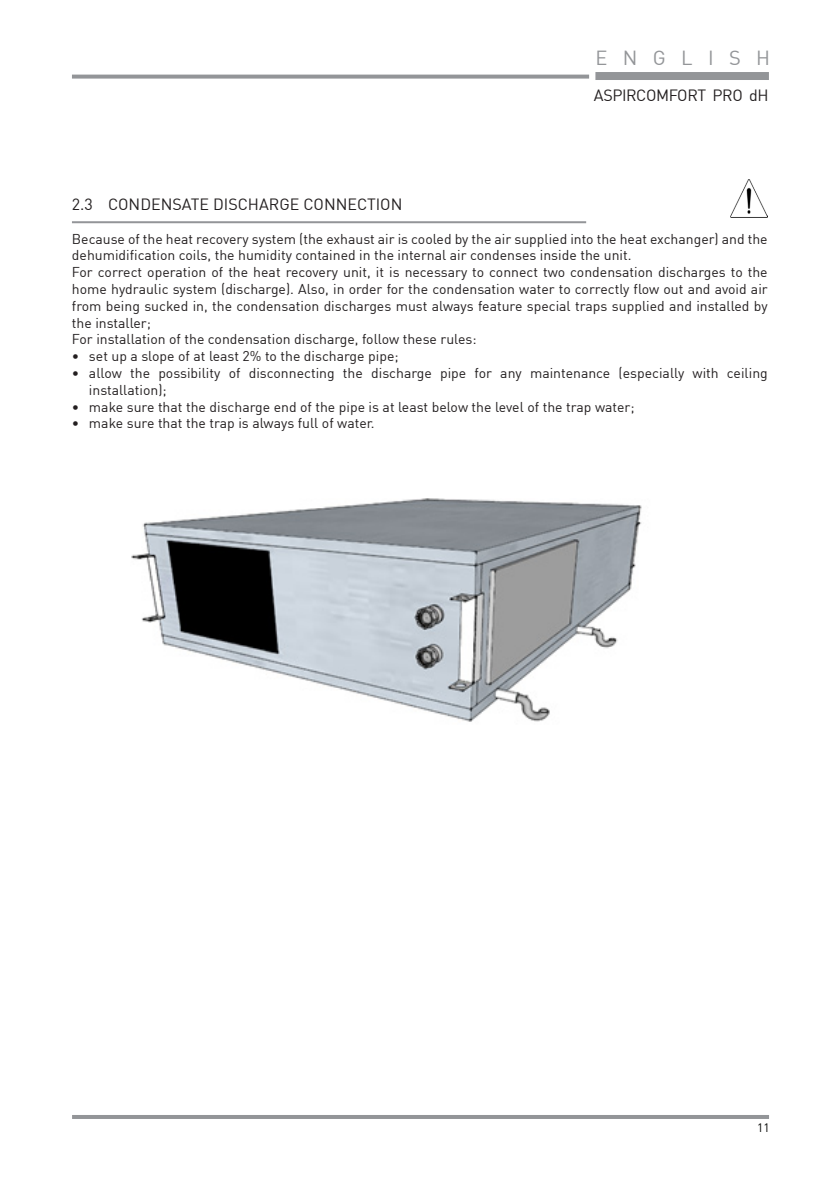
<style>
.page{position:relative;width:840px;height:1191px;background:#fff}
.page>*{position:absolute;margin:0;border:0;box-sizing:border-box;transform-origin:0 0}
.t1{font:20px "DIN";letter-spacing:.77em;color:#939598}
.t2{font:16px "DIN";color:#231f20}
.t3{font:16px "DIN";letter-spacing:-.025em;color:#231f20}
.t4{font:14px/16.8px "DIN";color:#231f20}
.t5{font:12px "DIN";color:#040503}
</style>
<div class="page">
<hr style="left:72px;top:1115px;width:696px;height:4px;background:#939598">
<svg style="left:72px;top:75px;width:516px;height:4px;background:#9e9fa2"></svg>
<div style="left:595px;top:72px;width:173px;height:8px;background:#939598"></div>
<hr style="left:72px;top:221px;width:514px;height:2px;background:#939598">
<img style="left:730px;top:180px;width:37px;height:37px">
<img style="left:131px;top:498px;width:511px;height:224px">
<h1 class="t1" style="left:595px;top:45px;width:176px">ENGLISH</h1>
<p class="t3" style="left:593px;top:85px;width:176px">ASPIRCOMFORT PRO dH</p>
<p class="t2" style="left:72px;top:194px;width:332px">2.3 CONDENSATE DISCHARGE CONNECTION</p>
<p class="t4" style="left:72px;top:230px;width:697px">Because of the heat recovery system (the exhaust air is cooled by the air supplied into the heat exchanger) and the dehumidification coils, the humidity contained in the internal air condenses inside the unit.</p>
<p class="t4" style="left:72px;top:263px;width:697px;text-align:justify">For correct operation of the heat recovery unit, it is necessary to connect two condensation discharges to the home hydraulic system (discharge). Also, in order for the condensation water to correctly flow out and avoid air from being sucked in, the condensation discharges must always feature special traps supplied and installed by the installer;</p>
<p class="t4" style="left:72px;top:331px;width:406px">For installation of the condensation discharge, follow these rules:</p>
<p class="t4" style="left:72px;top:347px;width:328px">• set up a slope of at least 2% to the discharge pipe;</p>
<p class="t4" style="left:89px;top:364px;width:680px;text-indent:-17px">• allow the possibility of disconnecting the discharge pipe for any maintenance (especially with ceiling installation);</p>
<p class="t4" style="left:72px;top:398px;width:564px">• make sure that the discharge end of the pipe is at least below the level of the trap water;</p>
<p class="t4" style="left:72px;top:415px;width:304px">• make sure that the trap is always full of water.</p>
<p class="t5" style="left:756px;top:1120px;width:14px">11</p>
</div>
